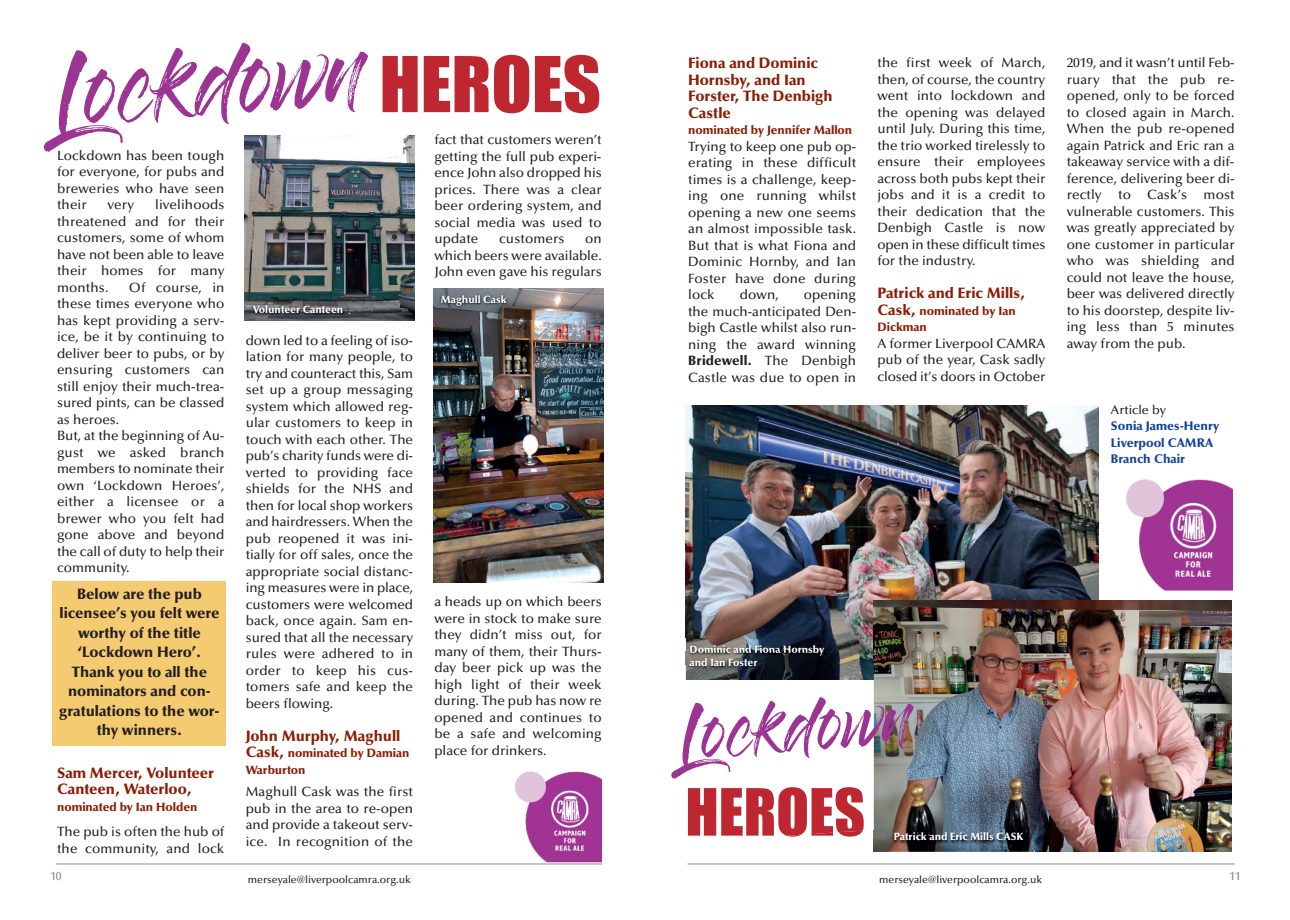
<style>
.page{position:relative;width:1290px;height:920px;background:#fff}
.page>*{position:absolute;margin:0;border:0;box-sizing:border-box;transform-origin:0 0}
.t1{font:72px "Gloss And Bloom";color:#9c3493;scale:.94 1}
.t2{font:70.95px "Impact";color:#be272f;scale:1.04 1}
.t3{font:53.85px "Gloss And Bloom";color:#9c3493;scale:.94 1}
.t4{font:900 15px/19.5px "Optima";color:#231f20;text-align:center}
.t5{font:900 15px/16.5px "Optima";color:#8b1d04}
.t6{font:500 13.5px/16.5px "Optima";letter-spacing:.005em;color:#231f20;text-align:justify}
.t7{font:500 12.6px "Optima";color:#231f20}
.t8{font:900 12.45px/16.5px "Optima";color:#154398}
.t9{font:900 12px/16.5px "Optima";color:#8b1d04}
.t10{font:500 12px "Optima";color:#808285;scale:.95 1}
.t11{font:900 10.5px/12.8px "Optima";color:#fff}
.t12{font:500 10.5px "Optima";color:#231f20}
.s1{font-size:15px}
.s2{font-weight:900}
</style>
<div class="page">
<hr style="left:56px;top:864px;width:546px;height:1px;background:#8f9194">
<img style="left:515px;top:771px;width:87px;height:91px">
<img style="left:1126px;top:479px;width:107px;height:112px">
<img style="left:244px;top:136px;width:171px;height:185px">
<img style="left:434px;top:289px;width:169px;height:293px">
<img style="left:247px;top:299px;width:123px;height:22px">
<img style="left:435px;top:289px;width:123px;height:30px">
<div style="left:53px;top:581px;width:173px;height:165px;background:#f5cb72"></div>
<img style="left:686px;top:406px;width:412px;height:255px">
<img style="left:874px;top:600px;width:358px;height:252px">
<img style="left:686px;top:639px;width:178px;height:22px">
<img style="left:685px;top:652px;width:122px;height:22px">
<svg style="left:685px;top:639px;width:1px;height:25px"></svg>
<img style="left:690px;top:652px;width:51px;height:1px">
<img style="left:887px;top:827px;width:147px;height:25px">
<hr style="left:687px;top:864px;width:548px;height:1px;background:#8f9194">
<img style="left:686px;top:661px;width:188px;height:19px">
<img style="left:874px;top:653px;width:138px;height:177px">
<img style="left:829px;top:662px;width:35px;height:2px">
<img style="left:686px;top:666px;width:121px;height:11px">
<img style="left:887px;top:827px;width:35px;height:2px">
<img style="left:688px;top:787px;width:176px;height:49px">
<h1 class="t1" style="left:54px;top:72px;width:329px;rotate:-4deg">Lockdown</h1>
<h2 class="t2" style="left:379px;top:41px;width:214px">HEROES</h2>
<p class="t5" style="left:688px;top:56px;width:146px">Fiona and Dominic<br>Hornsby, and Ian<br>Forster, The Denbigh<br>Castle</p>
<p class="t9" style="left:688px;top:123px;width:166px">nominated by Jennifer Mallon</p>
<p class="t6" style="left:688px;top:139px;width:169px">Trying to keep one pub op&shy;erating in these difficult times is a challenge, keep&shy;ing one running whilst opening a new one seems an almost impossible task.<br>But that is what Fiona and Dominic Hornby, and Ian Foster have done during lock</p>
<p class="t6" style="left:877px;top:56px;width:169px">the first week of March, then, of course, the country went into lockdown and the opening was delayed until July. During this time, the trio worked tirelessly to ensure their employees across both pubs kept their jobs and it is a credit to their dedication that the Denbigh Castle is now open in these difficult times for the industry.</p>
<p class="t5" style="left:877px;top:286px;width:149px">Patrick and Eric Mills,</p>
<p class="t9" style="left:877px;top:304px;width:140px"><span class="s1">Cask,</span> nominated by Ian<br>Dickman</p>
<p class="t6" style="left:877px;top:336px;width:169px">A former Liverpool CAMRA pub of the year, Cask sadly closed it’s doors in October</p>
<p class="t6" style="left:434px;top:133px;width:169px">fact that customers weren’t getting the full pub experi&shy;ence John also dropped his prices. There was a clear beer ordering system, and social media was used to update</p>
<p class="t6" style="left:57px;top:148px;width:169px">Lockdown has been tough for everyone, for pubs and breweries who have seen their</p>
<p class="t6" style="left:57px;top:198px;width:169px;text-indent:98px">livelihoods threatened and for their customers, some of whom have not been able to leave their homes for many months.</p>
<p class="t6" style="left:108px;top:198px;width:28px">very</p>
<p class="t6" style="left:499px;top:232px;width:67px">customers</p>
<p class="t6" style="left:434px;top:232px;width:169px;text-indent:151px">on which beers were available.<br>John even gave his regulars</p>
<p class="t6" style="left:57px;top:280px;width:169px;text-align:left;text-indent:72px">Of course, in these times everyone who has kept providing a serv&shy;ice, be it by continuing to deliver beer to pubs, or by ensuring customers can still enjoy their much-trea&shy;sured pints, can be classed as heroes.<br>But, at the beginning of Au&shy;gust we asked branch members to nominate their own ‘Lockdown Heroes’, either a licensee or a brewer who you felt had gone above and beyond the call of duty to help their community.</p>
<p class="t6" style="left:740px;top:288px;width:41px">down,</p>
<p class="t6" style="left:688px;top:288px;width:169px;text-indent:115px">opening the much-anticipated Den&shy;bigh Castle whilst also run&shy;ning the award winning <span class="s2">Bridewell.</span> The Denbigh Castle was due to open in</p>
<p class="t11" style="left:441px;top:294px;width:67px">Maghull Cask</p>
<p class="t11" style="left:253px;top:304px;width:92px">Volunteer Canteen</p>
<p class="t6" style="left:246px;top:333px;width:169px">down led to a feeling of iso&shy;lation for many people, to try and counteract this, Sam set up a group messaging system which allowed reg&shy;ular customers to keep in touch with each other. The pub’s charity funds were di&shy;verted to providing face shields for the NHS and then for local shop workers and hairdressers. When the pub reopened it was ini&shy;tially for off sales, once the appropriate social distanc&shy;ing measures were in place, customers were welcomed back, once again. Sam en&shy;sured that all the necessary rules were adhered to in order to keep his cus&shy;tomers safe and keep the beers flowing.</p>
<p class="t5" style="left:246px;top:729px;width:156px">John Murphy, Maghull</p>
<p class="t9" style="left:246px;top:746px;width:165px"><span class="s1">Cask,</span> nominated by Damian<br>Warburton</p>
<p class="t6" style="left:246px;top:785px;width:169px">Maghull Cask was the first pub in the area to re-open and provide a takeout serv&shy;ice. In recognition of the</p>
<p class="t4" style="left:59px;top:585px;width:162px">Below are the pub licensee’s you felt were worthy of the title ‘Lockdown Hero’.<br>Thank you to all the nominators and con&shy;gratulations to the wor&shy;thy winners.</p>
<p class="t6" style="left:434px;top:595px;width:169px">a heads up on which beers were in stock to make sure they didn’t miss out, for many of them, their Thurs&shy;day beer pick up was the high light of their week during. The pub has now re opened and continues to be a safe and welcoming place for drinkers.</p>
<p class="t11" style="left:690px;top:644px;width:136px">Dominic and Fiona Hornsby and Ian Foster</p>
<h3 class="t3" style="left:679px;top:719px;width:246px;rotate:-4deg">Lockdown</h3>
<p class="t5" style="left:57px;top:766px;width:159px">Sam Mercer, Volunteer<br>Canteen, Waterloo,</p>
<p class="t9" style="left:57px;top:800px;width:142px">nominated by Ian Holden</p>
<p class="t6" style="left:57px;top:825px;width:169px">The pub is often the hub of the community, and lock</p>
<p class="t11" style="left:894px;top:831px;width:131px">Patrick and Eric Mills CASK</p>
<p class="t6" style="left:1067px;top:56px;width:169px">2019, and it wasn’t until Feb&shy;ruary that the pub re&shy;opened, only to be forced to closed again in March.<br>When the pub re-opened again Patrick and Eric ran a takeaway service with a dif&shy;ference, delivering beer di&shy;rectly to Cask’s most vulnerable customers. This was greatly appreciated by one customer in particular who was shielding and could not leave the house, beer was delivered directly to his doorstep, despite liv&shy;ing less than 5 minutes away from the pub.</p>
<p class="t7" style="left:1111px;top:404px;width:57px">Article by</p>
<p class="t8" style="left:1111px;top:419px;width:110px">Sonia James-Henry<br>Liverpool CAMRA<br>Branch Chair</p>
<p class="t10" style="left:50px;top:872px;width:13px">10</p>
<p class="t12" style="left:248px;top:875px;width:165px">merseyale@liverpoolcamra.org.uk</p>
<p class="t12" style="left:879px;top:875px;width:165px">merseyale@liverpoolcamra.org.uk</p>
<p class="t10" style="left:1229px;top:872px;width:13px">11</p>
</div>
